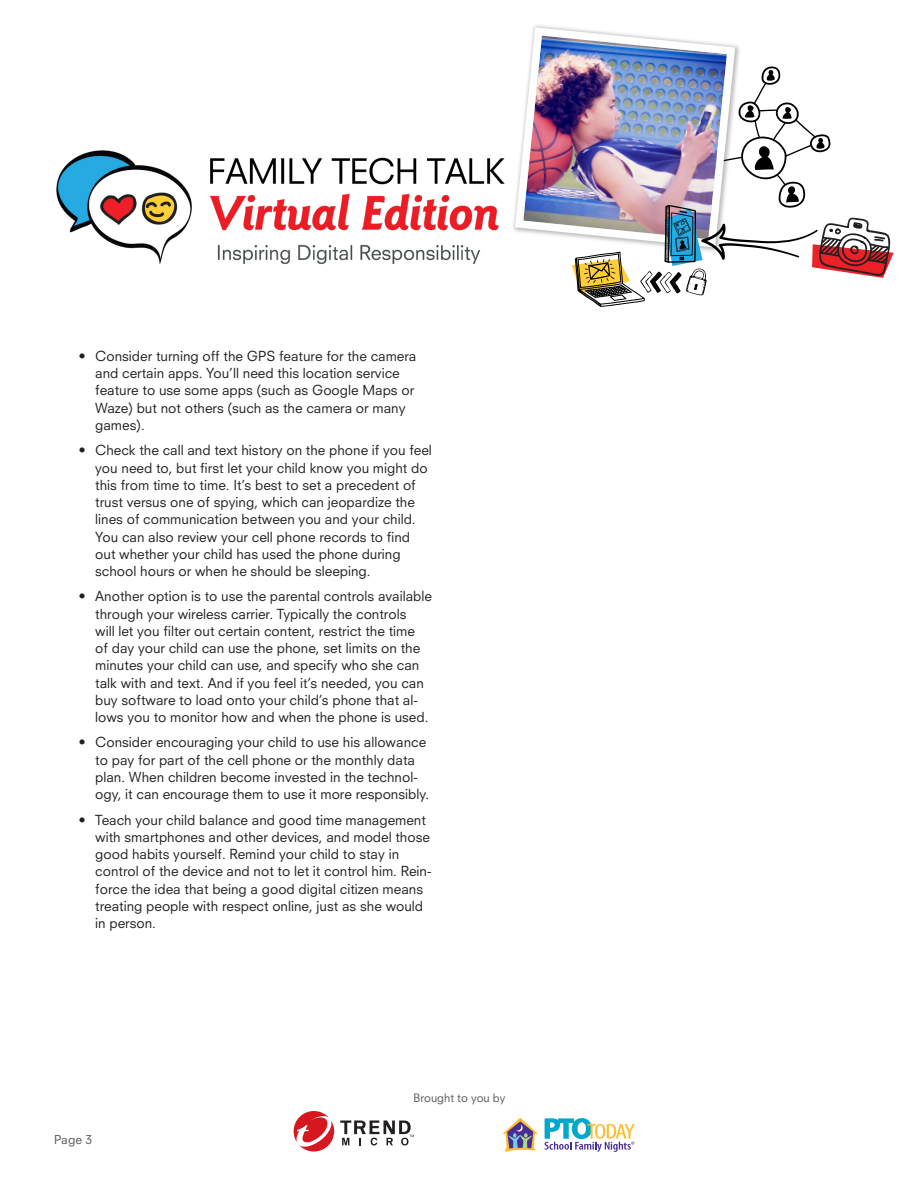
<style>
.page{position:relative;width:918px;height:1188px;background:#fff}
.page>*{position:absolute;margin:0;border:0;box-sizing:border-box;transform-origin:0 0}
.bullets{font:13.5px/17.2px "Neuzeit S";color:#231f20}
.page{font:12px "Neuzeit S";color:#57585a}
.t1{font:11.25px "Neuzeit S";color:#57585a}
</style>
<div class="page">
<svg style="left:340px;top:1120px;width:74px;height:26px"></svg>
<svg style="left:294px;top:1111px;width:40px;height:41px"></svg>
<svg style="left:503px;top:1118px;width:34px;height:34px"></svg>
<svg style="left:544px;top:1118px;width:91px;height:34px"></svg>
<img style="left:513px;top:25px;width:226px;height:212px">
<img style="left:572px;top:67px;width:322px;height:240px">
<img style="left:56px;top:150px;width:449px;height:114px">
<p class="bullets" style="left:95px;top:347px;width:323px;text-indent:-16px">• Consider turning off the GPS feature for the camera and certain apps. You’ll need this location service feature to use some apps (such as Google Maps or Waze) but not others (such as the camera or many games).</p>
<p class="bullets" style="left:95px;top:442px;width:338px;text-indent:-16px">• Check the call and text history on the phone if you feel you need to, but first let your child know you might do this from time to time. It’s best to set a precedent of trust versus one of spying, which can jeopardize the lines of communication between you and your child.<br>You can also review your cell phone records to find out whether your child has used the phone during school hours or when he should be sleeping.</p>
<p class="bullets" style="left:95px;top:588px;width:338px;text-indent:-16px">• Another option is to use the parental controls available through your wireless carrier. Typically the controls<br>will let you filter out certain content, restrict the time<br>of day your child can use the phone, set limits on the minutes your child can use, and specify who she can talk with and text. And if you feel it’s needed, you can buy software to load onto your child’s phone that al&shy;lows you to monitor how and when the phone is used.</p>
<p class="bullets" style="left:95px;top:734px;width:336px;text-indent:-16px">• Consider encouraging your child to use his allowance to pay for part of the cell phone or the monthly data plan. When children become invested in the technol&shy;ogy, it can encourage them to use it more responsibly.</p>
<p class="bullets" style="left:95px;top:811px;width:338px;text-indent:-16px">• Teach your child balance and good time management with smartphones and other devices, and model those good habits yourself. Remind your child to stay in control of the device and not to let it control him. Rein&shy;force the idea that being a good digital citizen means treating people with respect online, just as she would in person.</p>
<p class="page" style="left:54px;top:1132px;width:40px">Page 3</p>
<p class="t1" style="left:414px;top:1091px;width:93px">Brought to you by</p>
</div>
